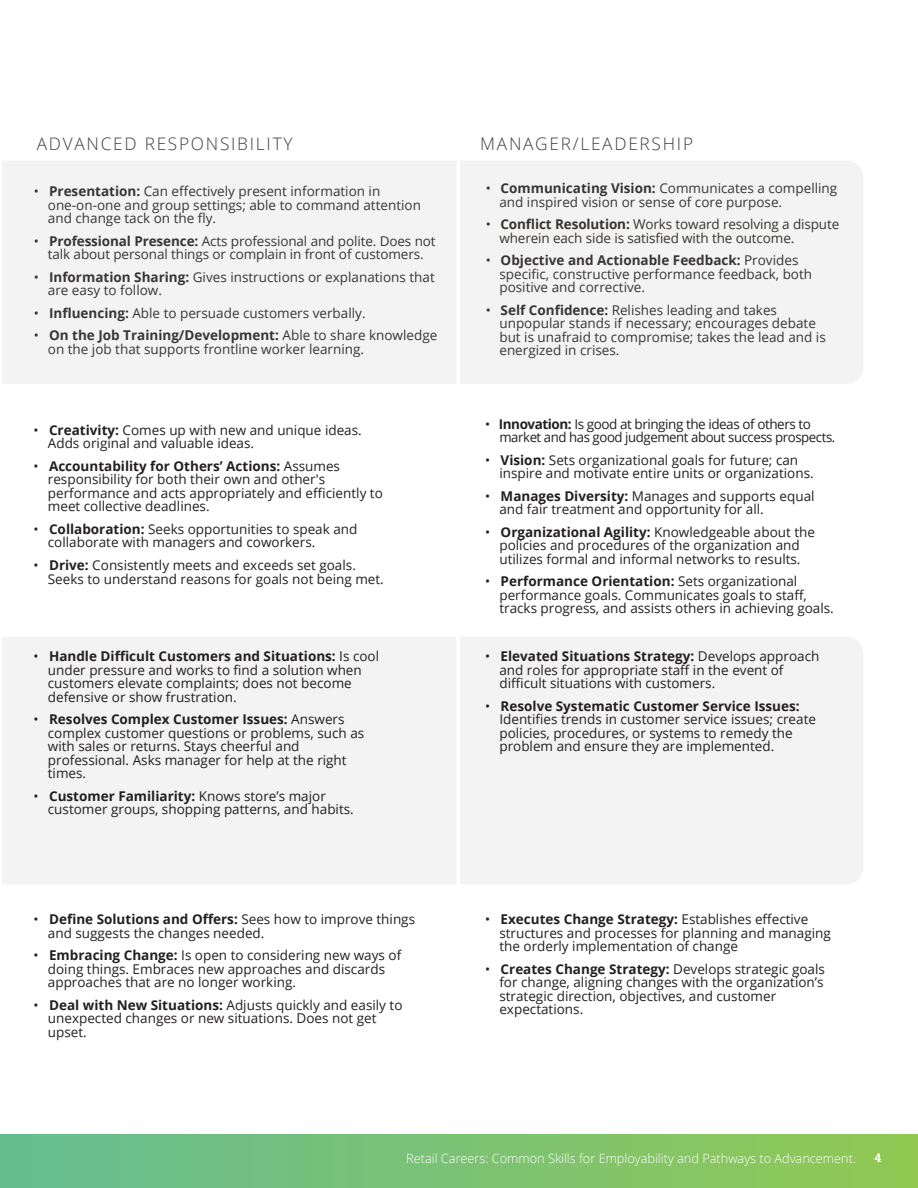
<style>
.page{position:relative;width:918px;height:1188px;background:#fff}
.page>*{position:absolute;margin:0;border:0;box-sizing:border-box;transform-origin:0 0}
.t1{font:300 17.25px "Open Sans";letter-spacing:.1em;color:#3f3f40}
.t2{font:13.5px/13.5px "Open Sans";color:#231f20}
.t3{font:13.5px/13.5px "Open Sans";letter-spacing:-.035em;color:#231f20}
.t4{font:13.5px/13.5px "Open Sans";letter-spacing:-.01em;color:#211e19}
.t5{font:300 12.75px "Open Sans";color:#fff}
.t6{font:700 12px "Roboto Slab";color:#fff}
.s1{font-weight:700}
.s2{color:#231f20}
</style>
<div class="page">
<div style="left:0;top:1134px;width:918px;height:54px;background:linear-gradient(to right,#65bd93,#91c853)"></div>
<div style="left:2px;top:161px;width:861px;height:223px;background:#f3f3f3"></div>
<div style="left:2px;top:637px;width:861px;height:247px;background:#f3f3f3"></div>
<hr style="left:456px;top:136px;width:4px;height:988px;background:#fff">
<p class="t1" style="left:37px;top:132px;width:257px">ADVANCED RESPONSIBILITY</p>
<p class="t1" style="left:480px;top:132px;width:214px">MANAGER/LEADERSHIP</p>
<p class="t2" style="left:48px;top:184px;width:375px;text-indent:-14px">• <span class="s1">Presentation:</span> Can effectively present information in one-on-one and group settings; able to command attention and change tack on the fly.</p>
<p class="t2" style="left:33px;top:234px;width:404px;text-align:center">• <span class="s1">Professional Presence:</span> Acts professional and polite. Does not talk about personal things or complain in front of customers.</p>
<p class="t2" style="left:48px;top:270px;width:388px;text-indent:-14px">• <span class="s1">Information Sharing:</span> Gives instructions or explanations that are easy to follow.</p>
<p class="t2" style="left:33px;top:306px;width:334px">• <span class="s1">Influencing:</span> Able to persuade customers verbally.</p>
<p class="t2" style="left:48px;top:328px;width:391px;text-indent:-14px">• <span class="s1">On the Job Training/Development:</span> Able to share knowledge on the job that supports frontline worker learning.</p>
<p class="t2" style="left:48px;top:423px;width:315px;text-indent:-14px">• <span class="s1">Creativity:</span> Comes up with new and unique ideas.<br>Adds original and valuable ideas.</p>
<p class="t2" style="left:48px;top:459px;width:337px;text-indent:-14px">• <span class="s1">Accountability for Others’ Actions:</span> Assumes responsibility for both their own and other's performance and acts appropriately and efficiently to meet collective deadlines.</p>
<p class="t2" style="left:48px;top:522px;width:311px;text-indent:-14px">• <span class="s1">Collaboration:</span> Seeks opportunities to speak and collaborate with managers and coworkers.</p>
<p class="t2" style="left:48px;top:558px;width:338px;text-indent:-14px">• <span class="s1">Drive:</span> Consistently meets and exceeds set goals.<br>Seeks to understand reasons for goals not being met.</p>
<p class="t2" style="left:48px;top:649px;width:333px;text-indent:-14px">• <span class="s1">Handle Difficult Customers and Situations:</span> Is cool under pressure and works to find a solution when customers elevate complaints; does not become defensive or show frustration.</p>
<p class="t2" style="left:48px;top:712px;width:318px;text-indent:-14px">• <span class="s1">Resolves Complex Customer Issues:</span> Answers complex customer questions or problems, such as with sales or returns. Stays cheerful and professional. Asks manager for help at the right times.</p>
<p class="t2" style="left:48px;top:789px;width:307px;text-indent:-14px">• <span class="s1">Customer Familiarity:</span> Knows store’s major customer groups, shopping patterns, and habits.</p>
<p class="t2" style="left:48px;top:912px;width:369px;text-indent:-14px">• <span class="s1">Define Solutions and Offers:</span> Sees how to improve things and suggests the changes needed.</p>
<p class="t2" style="left:48px;top:948px;width:355px;text-indent:-14px">• <span class="s1">Embracing Change:</span> Is open to considering new ways of doing things. Embraces new approaches and discards approaches that are no longer working.</p>
<p class="t2" style="left:48px;top:998px;width:356px;text-indent:-14px">• <span class="s1">Deal with New Situations:</span> Adjusts quickly and easily to unexpected changes or new situations. Does not get upset.</p>
<p class="t2" style="left:499px;top:181px;width:339px;text-indent:-14px">• <span class="s1">Communicating Vision:</span> Communicates a compelling and inspired vision or sense of core purpose.</p>
<p class="t4" style="left:499px;top:217px;width:341px;text-indent:-14px"><span class="s2">•</span> <span class="s1">Conflict Resolution:</span> Works toward resolving a dispute wherein each side is satisfied with the outcome.</p>
<p class="t2" style="left:499px;top:253px;width:314px;text-indent:-14px">• <span class="s1">Objective and Actionable Feedback:</span> Provides specific, constructive performance feedback, both positive and corrective.</p>
<p class="t2" style="left:499px;top:303px;width:328px;text-indent:-14px">• <span class="s1">Self Confidence:</span> Relishes leading and takes unpopular stands if necessary; encourages debate but is unafraid to compromise; takes the lead and is energized in crises.</p>
<p class="t3" style="left:499px;top:417px;width:337px;text-indent:-14px">• <span class="s1">Innovation:</span> Is good at bringing the ideas of others to market and has good judgement about success prospects.</p>
<p class="t2" style="left:499px;top:453px;width:316px;text-indent:-14px">• <span class="s1">Vision:</span> Sets organizational goals for future; can inspire and motivate entire units or organizations.</p>
<p class="t2" style="left:499px;top:489px;width:317px;text-indent:-14px">• <span class="s1">Manages Diversity:</span> Manages and supports equal and fair treatment and opportunity for all.</p>
<p class="t2" style="left:485px;top:525px;width:332px;text-align:center">• <span class="s1">Organizational Agility:</span> Knowledgeable about the policies and procedures of the organization and utilizes formal and informal networks to results.</p>
<p class="t2" style="left:499px;top:574px;width:336px;text-indent:-14px">• <span class="s1">Performance Orientation:</span> Sets organizational performance goals. Communicates goals to staff, tracks progress, and assists others in achieving goals.</p>
<p class="t2" style="left:499px;top:649px;width:322px;text-indent:-14px">• <span class="s1">Elevated Situations Strategy:</span> Develops approach and roles for appropriate staff in the event of difficult situations with customers.</p>
<p class="t2" style="left:499px;top:699px;width:318px;text-indent:-14px">• <span class="s1">Resolve Systematic Customer Service Issues:<br></span>Identifies trends in customer service issues; create policies, procedures, or systems to remedy the problem and ensure they are implemented.</p>
<p class="t2" style="left:499px;top:912px;width:333px;text-indent:-14px">• <span class="s1">Executes Change Strategy:</span> Establishes effective structures and processes for planning and managing the orderly implementation of change</p>
<p class="t2" style="left:499px;top:962px;width:327px;text-indent:-14px">• <span class="s1">Creates Change Strategy:</span> Develops strategic goals for change, aligning changes with the organization’s strategic direction, objectives, and customer expectations.</p>
<p class="t5" style="left:406px;top:1149px;width:451px">Retail Careers: Common Skills for Employability and Pathways to Advancement.</p>
<p class="t6" style="left:874px;top:1150px;width:8px">4</p>
</div>
